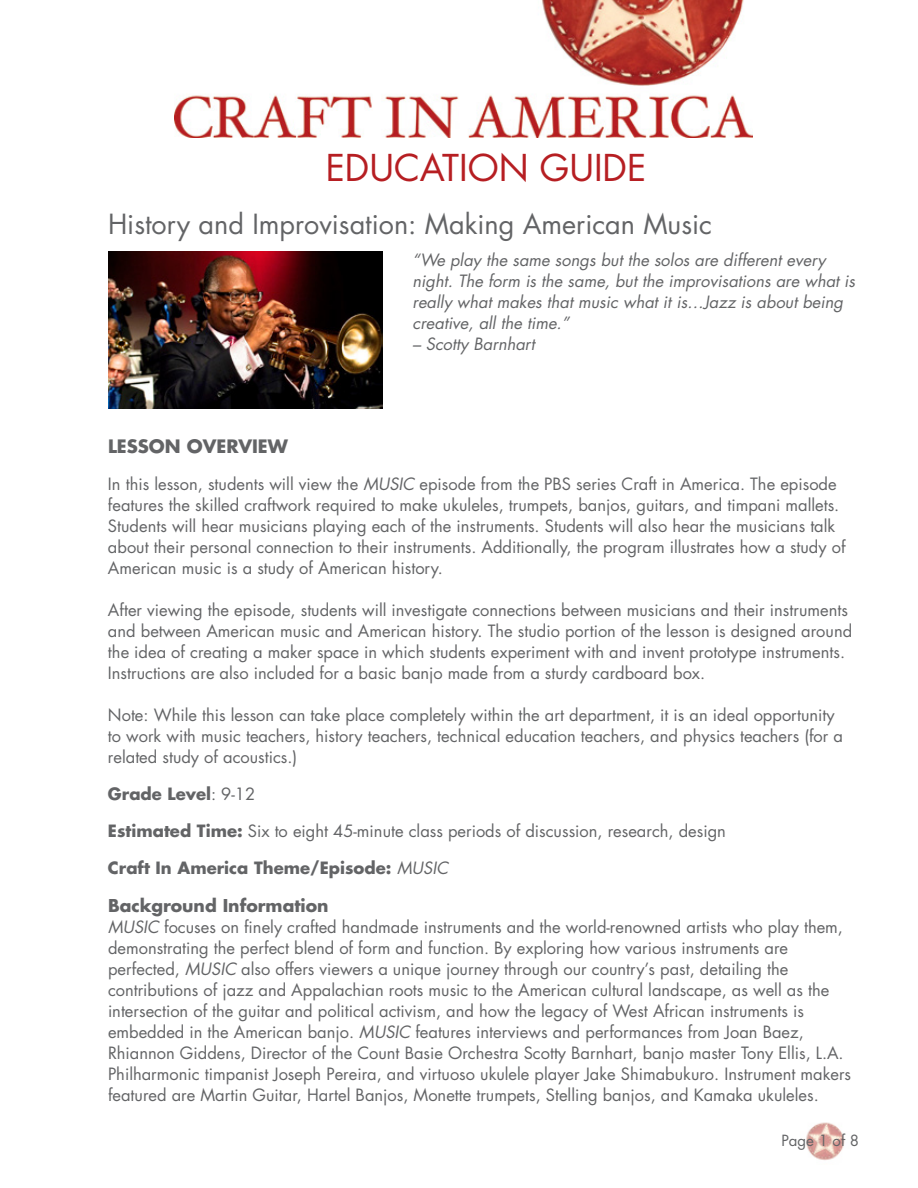
<style>
.page{position:relative;width:918px;height:1188px;background:#fff}
.page>*{position:absolute;margin:0;border:0;box-sizing:border-box;transform-origin:0 0}
.t1{font:36px "Futura";color:#b61e22}
.t2{font:27px "Futura";color:#636466}
.t3{font:700 18px "Futura";color:#636466}
.t4{font:700 17.25px "Futura";color:#636466}
.t5{font:16.5px/21px "Futura";color:#636466}
.t6{font:italic 16.5px/21px "Futura";color:#636466}
.t7{font:700 16.5px "Futura";color:#636466}
.t8{font:15px "Futura";color:#636466}
.s1{font-style:italic}
.s2{font-weight:400}
.s3{font-weight:700}
.s4{font-weight:400;font-style:italic}
</style>
<div class="page">
<img style="left:806px;top:1122px;width:39px;height:38px">
<img style="left:174px;top:0;width:579px;height:138px">
<img style="left:108px;top:251px;width:275px;height:157px">
<h1 class="t1" style="left:326px;top:145px;width:322px">EDUCATION GUIDE</h1>
<h2 class="t2" style="left:108px;top:207px;width:606px">History and Improvisation: Making American Music</h2>
<p class="t6" style="left:413px;top:249px;width:444px">“We play the same songs but the solos are different every night. The form is the same, but the improvisations are what is really what makes that music what it is…Jazz is about being creative, all the time.”</p>
<p class="t6" style="left:413px;top:333px;width:124px">– Scotty Barnhart</p>
<p class="t3" style="left:108px;top:434px;width:181px">LESSON OVERVIEW</p>
<p class="t5" style="left:108px;top:473px;width:739px">In this lesson, students will view the <span class="s1">MUSIC</span> episode from the PBS series Craft in America. The episode features the skilled craftwork required to make ukuleles, trumpets, banjos, guitars, and timpani mallets.<br>Students will hear musicians playing each of the instruments. Students will also hear the musicians talk about their personal connection to their instruments. Additionally, the program illustrates how a study of American music is a study of American history.</p>
<p class="t5" style="left:108px;top:599px;width:746px">After viewing the episode, students will investigate connections between musicians and their instruments and between American music and American history. The studio portion of the lesson is designed around the idea of creating a maker space in which students experiment with and invent prototype instruments.<br>Instructions are also included for a basic banjo made from a sturdy cardboard box.</p>
<p class="t5" style="left:108px;top:704px;width:737px">Note: While this lesson can take place completely within the art department, it is an ideal opportunity to work with music teachers, history teachers, technical education teachers, and physics teachers (for a related study of acoustics.)</p>
<p class="t7" style="left:108px;top:783px;width:149px">Grade Level<span class="s2">: 9-12</span></p>
<p class="t5" style="left:108px;top:821px;width:620px"><span class="s3">Estimated Time:</span> Six to eight 45-minute class periods of discussion, research, design</p>
<p class="t7" style="left:108px;top:857px;width:342px">Craft In America Theme/Episode: <span class="s4">MUSIC</span></p>
<p class="t4" style="left:108px;top:894px;width:222px">Background Information</p>
<p class="t5" style="left:108px;top:916px;width:745px"><span class="s1">MUSIC</span> focuses on finely crafted handmade instruments and the world-renowned artists who play them, demonstrating the perfect blend of form and function. By exploring how various instruments are perfected, <span class="s1">MUSIC</span> also offers viewers a unique journey through our country’s past, detailing the contributions of jazz and Appalachian roots music to the American cultural landscape, as well as the intersection of the guitar and political activism, and how the legacy of West African instruments is embedded in the American banjo. <span class="s1">MUSIC</span> features interviews and performances from Joan Baez, Rhiannon Giddens, Director of the Count Basie Orchestra Scotty Barnhart, banjo master Tony Ellis, L.A.<br>Philharmonic timpanist Joseph Pereira, and virtuoso ukulele player Jake Shimabukuro. Instrument makers featured are Martin Guitar, Hartel Banjos, Monette trumpets, Stelling banjos, and Kamaka ukuleles.</p>
<p class="t8" style="left:781px;top:1131px;width:79px">Page 1 of 8</p>
</div>
